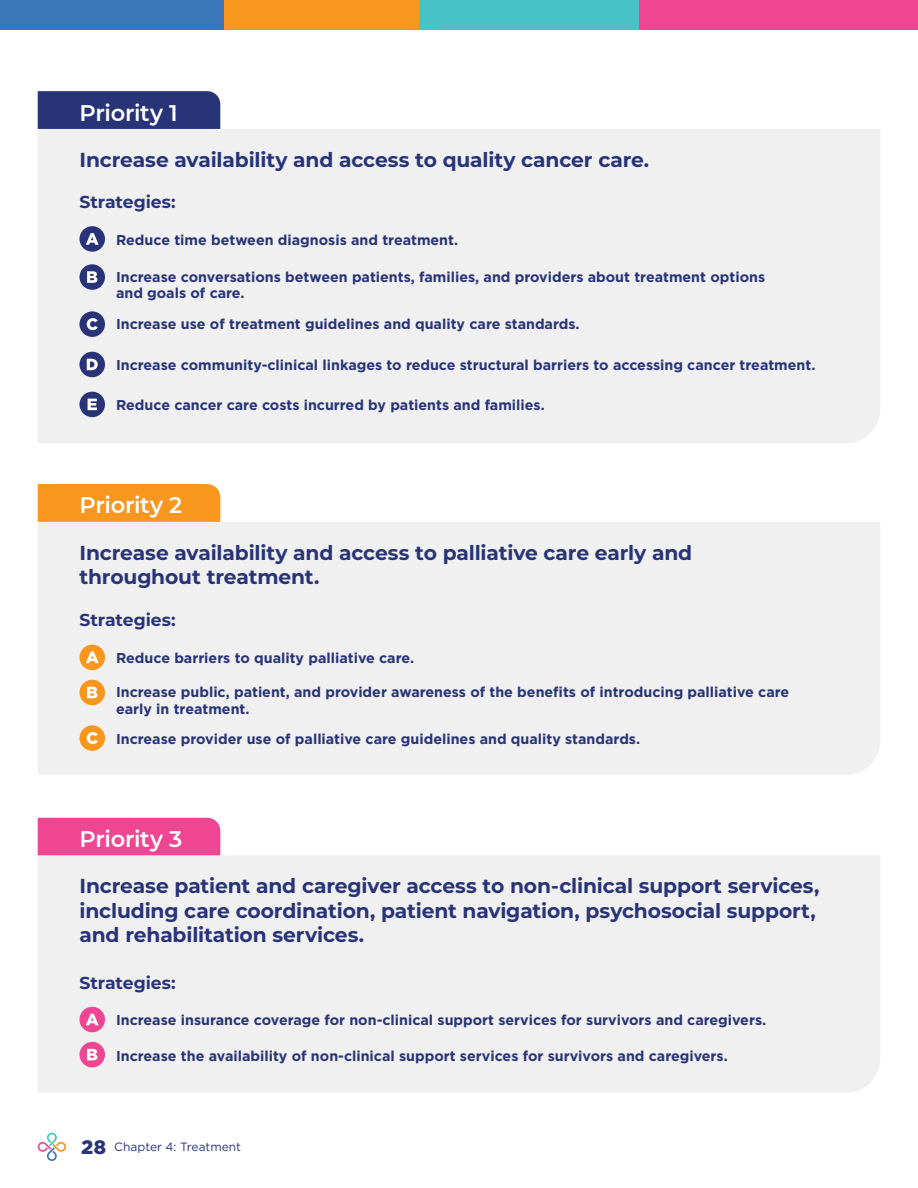
<style>
.page{position:relative;width:918px;height:1188px;background:#fff}
.page>*{position:absolute;margin:0;border:0;box-sizing:border-box;transform-origin:0 0}
.t1{font:600 22.5px "Montserrat";letter-spacing:-.01em;color:#fff}
.t2{font:700 20.25px/24.3px "Montserrat";letter-spacing:-.01em;color:#283477}
.t3{font:700 17.25px "Montserrat";letter-spacing:-.01em;color:#283477}
.t4{font:700 14.25px/16.5px "Gotham";color:#283477}
.t5{font:12px "Gotham HTF";color:#283477}
.s1{font-family:"Gotham";font-weight:900;font-size:19.5px}
</style>
<div class="page">
<div style="left:38px;top:484px;width:182px;height:38px;background:#f8961d"></div>
<div style="left:38px;top:522px;width:842px;height:252px;background:#f0f0f1"></div>
<div style="left:80px;top:645px;width:25px;height:25px;background:#f8961d;border-radius:50%"></div>
<svg style="left:86px;top:652px;width:13px;height:11px"></svg>
<div style="left:80px;top:680px;width:25px;height:25px;background:#f8961d;border-radius:50%"></div>
<svg style="left:87px;top:687px;width:10px;height:11px"></svg>
<div style="left:80px;top:725px;width:25px;height:26px;background:#f8961d;border-radius:50%"></div>
<svg style="left:87px;top:732px;width:11px;height:12px"></svg>
<div style="left:38px;top:91px;width:182px;height:38px;background:#283477"></div>
<div style="left:38px;top:129px;width:842px;height:314px;background:#f0f0f1"></div>
<div style="left:80px;top:226px;width:25px;height:26px;background:#283477;border-radius:50%"></div>
<svg style="left:86px;top:233px;width:13px;height:12px"></svg>
<div style="left:80px;top:264px;width:25px;height:26px;background:#283477;border-radius:50%"></div>
<svg style="left:87px;top:271px;width:10px;height:12px"></svg>
<div style="left:80px;top:311px;width:25px;height:26px;background:#283477;border-radius:50%"></div>
<svg style="left:87px;top:318px;width:11px;height:12px"></svg>
<div style="left:80px;top:352px;width:25px;height:25px;background:#283477;border-radius:50%"></div>
<svg style="left:87px;top:359px;width:11px;height:11px"></svg>
<div style="left:80px;top:392px;width:25px;height:25px;background:#283477;border-radius:50%"></div>
<svg style="left:88px;top:399px;width:9px;height:11px"></svg>
<div style="left:38px;top:818px;width:182px;height:38px;background:#ee4693"></div>
<div style="left:38px;top:856px;width:842px;height:236px;background:#f0f0f1"></div>
<div style="left:80px;top:1007px;width:25px;height:25px;background:#ee4693;border-radius:50%"></div>
<svg style="left:86px;top:1014px;width:13px;height:11px"></svg>
<div style="left:80px;top:1042px;width:25px;height:25px;background:#ee4693;border-radius:50%"></div>
<svg style="left:87px;top:1049px;width:10px;height:11px"></svg>
<div style="left:419px;top:0;width:499px;height:29px;background:#ee4693"></div>
<div style="left:187px;top:0;width:452px;height:29px;background:#48c2c4"></div>
<div style="left:15px;top:0;width:404px;height:29px;background:#f8961d"></div>
<div style="left:0;top:0;width:224px;height:29px;background:#3b75ba"></div>
<svg style="left:37px;top:1132px;width:29px;height:29px"></svg>
<h3 class="t1" style="left:80px;top:97px;width:100px">Priority 1</h3>
<p class="t2" style="left:80px;top:146px;width:571px">Increase availability and access to quality cancer care.</p>
<p class="t3" style="left:80px;top:189px;width:98px">Strategies:</p>
<p class="t4" style="left:116px;top:232px;width:344px">Reduce time between diagnosis and treatment.</p>
<p class="t4" style="left:116px;top:269px;width:651px">Increase conversations between patients, families, and providers about treatment options and goals of care.</p>
<p class="t4" style="left:116px;top:315px;width:465px">Increase use of treatment guidelines and quality care standards.</p>
<p class="t4" style="left:116px;top:357px;width:701px">Increase community-clinical linkages to reduce structural barriers to accessing cancer treatment.</p>
<p class="t4" style="left:116px;top:397px;width:430px">Reduce cancer care costs incurred by patients and families.</p>
<h3 class="t1" style="left:80px;top:489px;width:104px">Priority 2</h3>
<p class="t2" style="left:80px;top:539px;width:614px">Increase availability and access to palliative care early and throughout treatment.</p>
<p class="t3" style="left:80px;top:608px;width:98px">Strategies:</p>
<p class="t4" style="left:116px;top:650px;width:300px">Reduce barriers to quality palliative care.</p>
<p class="t4" style="left:116px;top:684px;width:675px">Increase public, patient, and provider awareness of the benefts of introducing palliative care early in treatment.</p>
<p class="t4" style="left:116px;top:731px;width:526px">Increase provider use of palliative care guidelines and quality standards.</p>
<h3 class="t1" style="left:80px;top:823px;width:104px">Priority 3</h3>
<p class="t2" style="left:80px;top:873px;width:741px">Increase patient and caregiver access to non-clinical support services, including care coordination, patient navigation, psychosocial support, and rehabilitation services.</p>
<p class="t3" style="left:80px;top:970px;width:98px">Strategies:</p>
<p class="t4" style="left:116px;top:1012px;width:652px">Increase insurance coverage for non-clinical support services for survivors and caregivers.</p>
<p class="t4" style="left:116px;top:1048px;width:613px">Increase the availability of non-clinical support services for survivors and caregivers.</p>
<p class="t5" style="left:81px;top:1140px;width:162px"><span class="s1">28</span> Chapter 4: Treatment</p>
</div>
